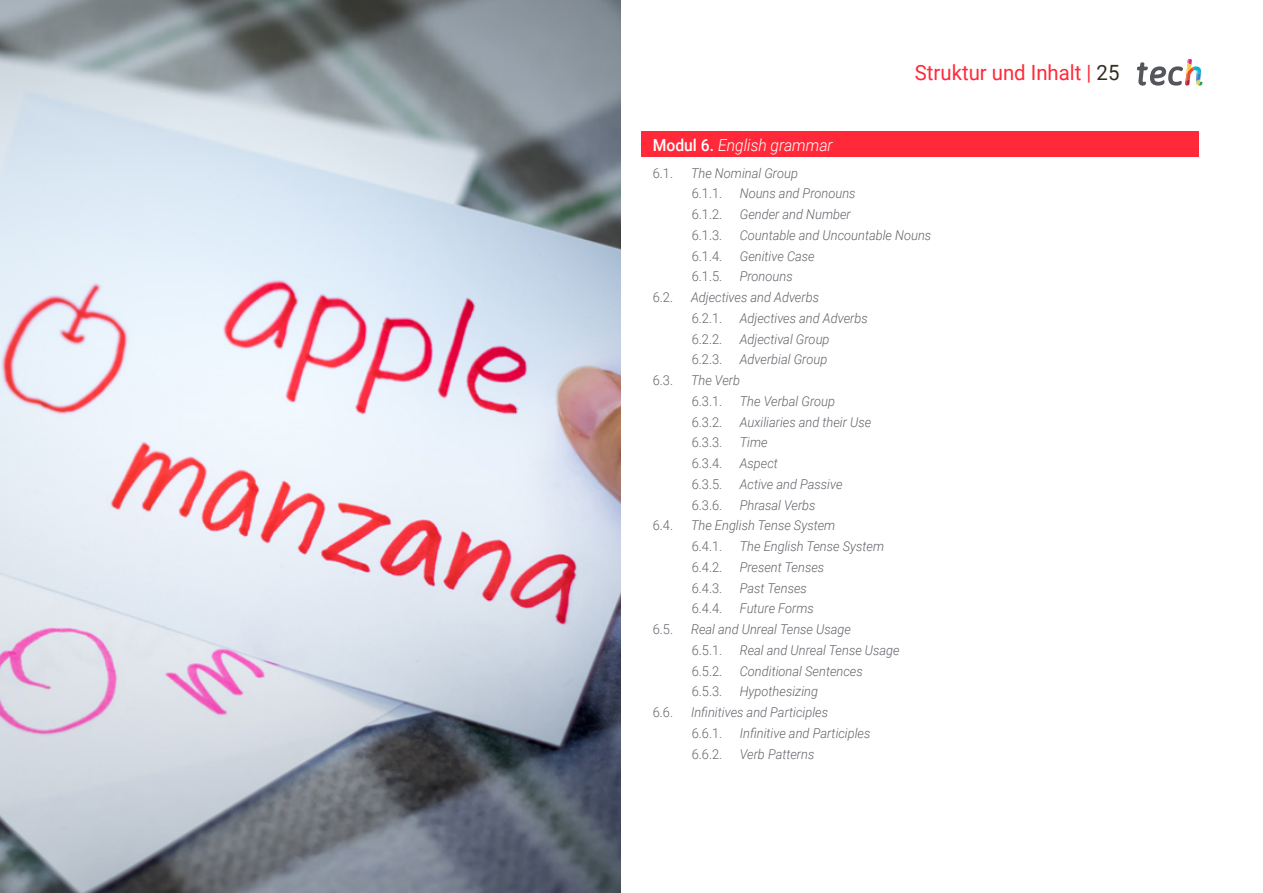
<style>
.page{position:relative;width:1263px;height:893px;background:#fff}
.page>*{position:absolute;margin:0;border:0;box-sizing:border-box;transform-origin:0 0}
.t1{font:21px "Roboto";color:#ff293a}
.t2{font:italic 300 16.5px "Roboto";color:#fff;scale:.95 1}
.t3{font:italic 300 13.5px "Roboto";color:#61646a;scale:.95 1}
.t4{font:300 13.5px "Roboto";color:#61646a;scale:.95 1}
.s1{color:#312e20}
.s2{font-weight:500;font-style:normal}
</style>
<div class="page">
<svg style="left:1137px;top:59px;width:65px;height:27px"></svg>
<img style="left:0;top:0;width:621px;height:893px">
<div style="left:642px;top:132px;width:557px;height:25px;background:#ff293a"></div>
<h1 class="t1" style="left:915px;top:57px;width:206px">Struktur und Inhalt | <span class="s1">25</span></h1>
<p class="t2" style="left:653px;top:133px;width:191px"><span class="s2">Modul 6.</span> English grammar</p>
<p class="t4" style="left:653px;top:163px;width:23px">6.1.</p>
<p class="t3" style="left:691px;top:163px;width:114px">The Nominal Group</p>
<p class="t4" style="left:692px;top:184px;width:34px">6.1.1.</p>
<p class="t3" style="left:740px;top:184px;width:123px">Nouns and Pronouns</p>
<p class="t4" style="left:692px;top:205px;width:34px">6.1.2.</p>
<p class="t3" style="left:740px;top:205px;width:118px">Gender and Number</p>
<p class="t4" style="left:692px;top:226px;width:34px">6.1.3.</p>
<p class="t3" style="left:740px;top:226px;width:203px">Countable and Uncountable Nouns</p>
<p class="t4" style="left:692px;top:246px;width:34px">6.1.4.</p>
<p class="t3" style="left:740px;top:246px;width:80px">Genitive Case</p>
<p class="t4" style="left:692px;top:267px;width:34px">6.1.5.</p>
<p class="t3" style="left:740px;top:267px;width:57px">Pronouns</p>
<p class="t4" style="left:653px;top:288px;width:23px">6.2.</p>
<p class="t3" style="left:691px;top:288px;width:136px">Adjectives and Adverbs</p>
<p class="t4" style="left:692px;top:309px;width:34px">6.2.1.</p>
<p class="t3" style="left:740px;top:309px;width:136px">Adjectives and Adverbs</p>
<p class="t4" style="left:692px;top:329px;width:34px">6.2.2.</p>
<p class="t3" style="left:740px;top:329px;width:96px">Adjectival Group</p>
<p class="t4" style="left:692px;top:350px;width:34px">6.2.3.</p>
<p class="t3" style="left:740px;top:350px;width:94px">Adverbial Group</p>
<p class="t4" style="left:653px;top:371px;width:23px">6.3.</p>
<p class="t3" style="left:691px;top:371px;width:53px">The Verb</p>
<p class="t4" style="left:692px;top:392px;width:34px">6.3.1.</p>
<p class="t3" style="left:740px;top:392px;width:102px">The Verbal Group</p>
<p class="t4" style="left:692px;top:412px;width:34px">6.3.2.</p>
<p class="t3" style="left:740px;top:412px;width:140px">Auxiliaries and their Use</p>
<p class="t4" style="left:692px;top:433px;width:34px">6.3.3.</p>
<p class="t3" style="left:740px;top:433px;width:31px">Time</p>
<p class="t4" style="left:692px;top:454px;width:34px">6.3.4.</p>
<p class="t3" style="left:740px;top:454px;width:42px">Aspect</p>
<p class="t4" style="left:692px;top:475px;width:34px">6.3.5.</p>
<p class="t3" style="left:740px;top:475px;width:110px">Active and Passive</p>
<p class="t4" style="left:692px;top:495px;width:34px">6.3.6.</p>
<p class="t3" style="left:740px;top:495px;width:81px">Phrasal Verbs</p>
<p class="t4" style="left:653px;top:516px;width:23px">6.4.</p>
<p class="t3" style="left:691px;top:516px;width:153px">The English Tense System</p>
<p class="t4" style="left:692px;top:537px;width:34px">6.4.1.</p>
<p class="t3" style="left:740px;top:537px;width:153px">The English Tense System</p>
<p class="t4" style="left:692px;top:558px;width:34px">6.4.2.</p>
<p class="t3" style="left:740px;top:558px;width:90px">Present Tenses</p>
<p class="t4" style="left:692px;top:578px;width:34px">6.4.3.</p>
<p class="t3" style="left:740px;top:578px;width:72px">Past Tenses</p>
<p class="t4" style="left:692px;top:599px;width:34px">6.4.4.</p>
<p class="t3" style="left:740px;top:599px;width:80px">Future Forms</p>
<p class="t4" style="left:653px;top:620px;width:23px">6.5.</p>
<p class="t3" style="left:691px;top:620px;width:170px">Real and Unreal Tense Usage</p>
<p class="t4" style="left:692px;top:641px;width:34px">6.5.1.</p>
<p class="t3" style="left:740px;top:641px;width:170px">Real and Unreal Tense Usage</p>
<p class="t4" style="left:692px;top:661px;width:34px">6.5.2.</p>
<p class="t3" style="left:740px;top:661px;width:131px">Conditional Sentences</p>
<p class="t4" style="left:692px;top:682px;width:34px">6.5.3.</p>
<p class="t3" style="left:740px;top:682px;width:84px">Hypothesizing</p>
<p class="t4" style="left:653px;top:703px;width:23px">6.6.</p>
<p class="t3" style="left:691px;top:703px;width:146px">Infinitives and Participles</p>
<p class="t4" style="left:692px;top:724px;width:34px">6.6.1.</p>
<p class="t3" style="left:740px;top:724px;width:139px">Infinitive and Participles</p>
<p class="t4" style="left:692px;top:744px;width:34px">6.6.2.</p>
<p class="t3" style="left:740px;top:744px;width:80px">Verb Patterns</p>
</div>
